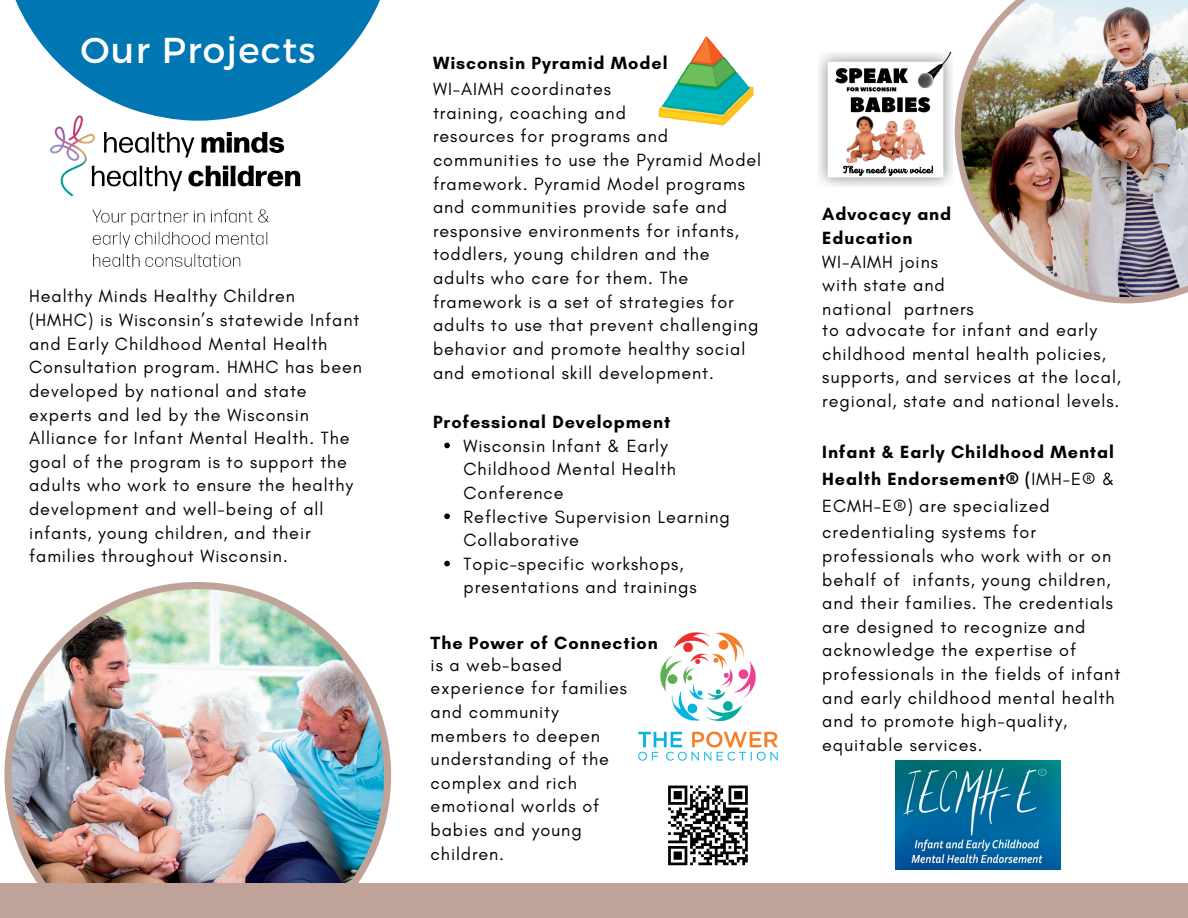
<style>
.page{position:relative;width:1188px;height:918px;background:#fff}
.page>*{position:absolute;margin:0;border:0;box-sizing:border-box;transform-origin:0 0}
.t1{font:36px "Montserrat";letter-spacing:.035em;color:#fff}
.t2{font:18px/23.7px "Glacial Indifference";letter-spacing:.05em;color:#000007}
.t3{font:700 18px/27px "Glacial Indifference";letter-spacing:.05em;color:#000007;text-align:justify}
.s1{font-weight:400}
</style>
<div class="page">
<img style="left:4px;top:582px;width:387px;height:302px">
<div style="left:0;top:884px;width:1188px;height:34px;background:#bfa398"></div>
<img style="left:955px;top:0;width:233px;height:303px">
<svg style="left:15px;top:0;width:365px;height:107px;fill:#0076b3"></svg>
<img style="left:895px;top:760px;width:166px;height:110px">
<img style="left:819px;top:53px;width:134px;height:134px">
<img style="left:638px;top:632px;width:140px;height:129px">
<img style="left:658px;top:36px;width:96px;height:90px">
<svg style="left:668px;top:785px;width:80px;height:81px"></svg>
<img style="left:50px;top:107px;width:251px;height:160px">
<svg style="left:444px;top:443px;width:6px;height:5px"></svg>
<svg style="left:444px;top:514px;width:6px;height:5px"></svg>
<svg style="left:444px;top:561px;width:6px;height:5px"></svg>
<p class="t1" style="left:80px;top:27px;width:237px">Our Projects</p>
<p class="t2" style="left:29px;top:284px;width:334px">Healthy Minds Healthy Children (HMHC) is Wisconsin’s statewide Infant and Early Childhood Mental Health Consultation program. HMHC has been developed by national and state experts and led by the Wisconsin Alliance for Infant Mental Health. The goal of the program is to support the adults who work to ensure the healthy development and well-being of all infants, young children, and their families throughout Wisconsin.</p>
<p class="t3" style="left:433px;top:49px;width:236px">Wisconsin Pyramid Model</p>
<p class="t2" style="left:433px;top:77px;width:179px">WI-AIMH coordinates</p>
<p class="t2" style="left:433px;top:101px;width:194px">training, coaching and</p>
<p class="t2" style="left:433px;top:124px;width:330px">resources for programs and communities to use the Pyramid Model framework. Pyramid Model programs and communities provide safe and responsive environments for infants, toddlers, young children and the adults who care for them. The framework is a set of strategies for adults to use that prevent challenging behavior and promote healthy social and emotional skill development.</p>
<p class="t3" style="left:433px;top:408px;width:239px">Professional Development</p>
<p class="t2" style="left:464px;top:433px;width:214px">Wisconsin Infant &amp; Early<br>Childhood Mental Health<br>Conference</p>
<p class="t2" style="left:464px;top:504px;width:268px">Reflective Supervision Learning<br>Collaborative</p>
<p class="t2" style="left:464px;top:552px;width:235px">Topic-specific workshops, presentations and trainings</p>
<p class="t3" style="left:431px;top:629px;width:229px">The Power of Connection</p>
<p class="t2" style="left:431px;top:652px;width:198px">is a web-based experience for families and community members to deepen understanding of the complex and rich</p>
<p class="t2" style="left:431px;top:794px;width:170px">emotional worlds of babies and young children.</p>
<p class="t3" style="left:822px;top:202px;width:131px;line-height:23.7px">Advocacy and<br>Education</p>
<p class="t2" style="left:822px;top:250px;width:153px">WI-AIMH joins with state and national partners</p>
<p class="t2" style="left:822px;top:318px;width:300px">to advocate for infant and early childhood mental health policies, supports, and services at the local, regional, state and national levels.</p>
<p class="t3" style="left:822px;top:439px;width:294px">Infant &amp; Early Childhood Mental Health Endorsement® (<span class="s1">IMH-E® &amp; ECMH-E®) are specialized</span></p>
<p class="t2" style="left:822px;top:520px;width:300px">credentialing systems for professionals who work with or on behalf of infants, young children, and their families. The credentials are designed to recognize and acknowledge the expertise of professionals in the fields of infant and early childhood mental health and to promote high-quality,</p>
<p class="t2" style="left:822px;top:733px;width:162px">equitable services.</p>
</div>
